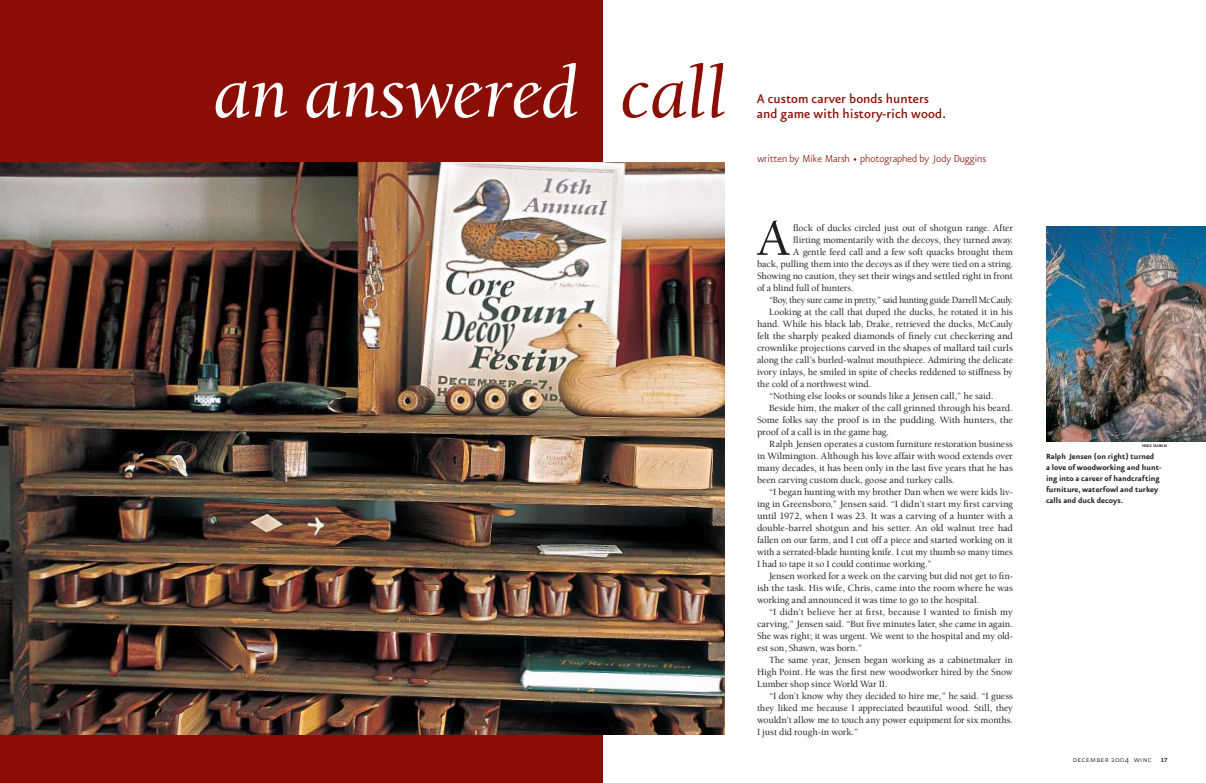
<style>
.page{position:relative;width:1206px;height:783px;background:#fff}
.page>*{position:absolute;margin:0;border:0;box-sizing:border-box;transform-origin:0 0}
.t1{font:italic 76px "Berkeley";letter-spacing:-.01em;color:#fff}
.t2{font:500 52.3px "Berkeley";color:#231f20}
.t3{font:500 15px/15px "Eureka Sans";color:#8b0e04}
.t4{font:300 12px "Eureka Sans";color:#8b0e04}
.t5{font:500 9.8px "Berkeley";letter-spacing:-.01em;color:#231f20}
.t6{font:500 9.8px "Berkeley";letter-spacing:-.01em;color:#231f20;scale:.96 1}
.t7{font:9.5px "Eureka Sans Light Caps";letter-spacing:.02em;color:#231f20}
.t8{font:700 9px/11px "Eureka Sans";color:#231f20}
.t9{font:900 4px "Berkeley";letter-spacing:.01em;color:#231f20}
.s1{color:#8b0e04}
.s2{font-family:"Eureka Sans";font-weight:300}
.s3{font-family:"Eureka Sans Bold Caps";font-size:7px}
</style>
<div class="page">
<img style="left:1046px;top:226px;width:160px;height:216px">
<div style="left:0;top:0;width:603px;height:783px;background:#8b0e04"></div>
<img style="left:0;top:163px;width:725px;height:572px">
<h1 class="t1" style="left:213px;top:63px;width:515px">an answered <span class="s1">call</span></h1>
<h3 class="t3" style="left:757px;top:93px;width:191px">A custom carver bonds hunters and game with history-rich wood.</h3>
<p class="t4" style="left:757px;top:154px;width:230px">written by Mike Marsh • photographed by Jody Duggins</p>
<h2 class="t2" style="left:757px;top:218px;width:35px">A</h2>
<p class="t5" style="left:793px;top:224px;width:221px">flock of ducks circled just out of shotgun range. After</p>
<p class="t5" style="left:793px;top:236px;width:221px">flirting momentarily with the decoys, they turned away.</p>
<p class="t5" style="left:793px;top:248px;width:221px">A gentle feed call and a few soft quacks brought them</p>
<p class="t5" style="left:757px;top:260px;width:257px">back, pulling them into the decoys as if they were tied on a string.</p>
<p class="t5" style="left:757px;top:272px;width:257px">Showing no caution, they set their wings and settled right in front</p>
<p class="t5" style="left:757px;top:284px;width:98px">of a blind full of hunters.</p>
<p class="t6" style="left:769px;top:296px;width:256px">“Boy, they sure came in pretty,” said hunting guide Darrell McCauly.</p>
<p class="t5" style="left:769px;top:308px;width:245px">Looking at the call that duped the ducks, he rotated it in his</p>
<p class="t5" style="left:757px;top:320px;width:257px">hand. While his black lab, Drake, retrieved the ducks, McCauly</p>
<p class="t5" style="left:757px;top:332px;width:257px">felt the sharply peaked diamonds of finely cut checkering and</p>
<p class="t5" style="left:757px;top:344px;width:258px">crownlike projections carved in the shapes of mallard tail curls</p>
<p class="t5" style="left:757px;top:356px;width:257px">along the call’s burled-walnut mouthpiece. Admiring the delicate</p>
<p class="t5" style="left:757px;top:368px;width:257px">ivory inlays, he smiled in spite of cheeks reddened to stiffness by</p>
<p class="t5" style="left:757px;top:380px;width:116px">the cold of a northwest wind.</p>
<p class="t5" style="left:769px;top:392px;width:226px">“Nothing else looks or sounds like a Jensen call,” he said.</p>
<p class="t5" style="left:769px;top:404px;width:246px">Beside him, the maker of the call grinned through his beard.</p>
<p class="t5" style="left:757px;top:416px;width:258px">Some folks say the proof is in the pudding. With hunters, the</p>
<p class="t5" style="left:757px;top:428px;width:134px">proof of a call is in the game bag.</p>
<p class="t5" style="left:769px;top:440px;width:246px">Ralph Jensen operates a custom furniture restoration business</p>
<p class="t5" style="left:757px;top:452px;width:258px">in Wilmington. Although his love affair with wood extends over</p>
<p class="t5" style="left:757px;top:464px;width:258px">many decades, it has been only in the last five years that he has</p>
<p class="t5" style="left:757px;top:476px;width:199px">been carving custom duck, goose and turkey calls.</p>
<p class="t5" style="left:769px;top:488px;width:245px">“I began hunting with my brother Dan when we were kids liv-</p>
<p class="t5" style="left:757px;top:500px;width:258px">ing in Greensboro,” Jensen said. “I didn’t start my first carving</p>
<p class="t5" style="left:757px;top:512px;width:257px">until 1972, when I was 23. It was a carving of a hunter with a</p>
<p class="t5" style="left:757px;top:524px;width:257px">double-barrel shotgun and his setter. An old walnut tree had</p>
<p class="t5" style="left:757px;top:536px;width:258px">fallen on our farm, and I cut off a piece and started working on it</p>
<p class="t5" style="left:757px;top:548px;width:257px">with a serrated-blade hunting knife. I cut my thumb so many times</p>
<p class="t5" style="left:757px;top:560px;width:176px">I had to tape it so I could continue working.”</p>
<p class="t5" style="left:769px;top:572px;width:246px">Jensen worked for a week on the carving but did not get to fin-</p>
<p class="t5" style="left:757px;top:584px;width:257px">ish the task. His wife, Chris, came into the room where he was</p>
<p class="t5" style="left:757px;top:596px;width:224px">working and announced it was time to go to the hospital.</p>
<p class="t5" style="left:769px;top:608px;width:246px">“I didn’t believe her at first, because I wanted to finish my</p>
<p class="t5" style="left:757px;top:620px;width:257px">carving,” Jensen said. “But five minutes later, she came in again.</p>
<p class="t5" style="left:757px;top:632px;width:257px">She was right; it was urgent. We went to the hospital and my old-</p>
<p class="t5" style="left:757px;top:644px;width:107px">est son, Shawn, was born.”</p>
<p class="t5" style="left:769px;top:656px;width:245px">The same year, Jensen began working as a cabinetmaker in</p>
<p class="t5" style="left:757px;top:668px;width:257px">High Point. He was the first new woodworker hired by the Snow</p>
<p class="t5" style="left:757px;top:680px;width:132px">Lumber shop since World War II.</p>
<p class="t5" style="left:769px;top:692px;width:246px">“I don’t know why they decided to hire me,” he said. “I guess</p>
<p class="t5" style="left:757px;top:704px;width:257px">they liked me because I appreciated beautiful wood. Still, they</p>
<p class="t5" style="left:757px;top:716px;width:257px">wouldn’t allow me to touch any power equipment for six months.</p>
<p class="t5" style="left:757px;top:728px;width:103px">I just did rough-in work.”</p>
<p class="t9" style="left:1142px;top:444px;width:26px">MIKE MARSH</p>
<p class="t8" style="left:1046px;top:451px;width:117px">Ralph Jensen (on right) turned<br>a love of woodworking and hunt&shy;ing into a career of handcrafting furniture, waterfowl and turkey calls and duck decoys.</p>
<p class="t7" style="left:1073px;top:753px;width:96px">december <span class="s2">2004</span> winc <span class="s3">17</span></p>
</div>
